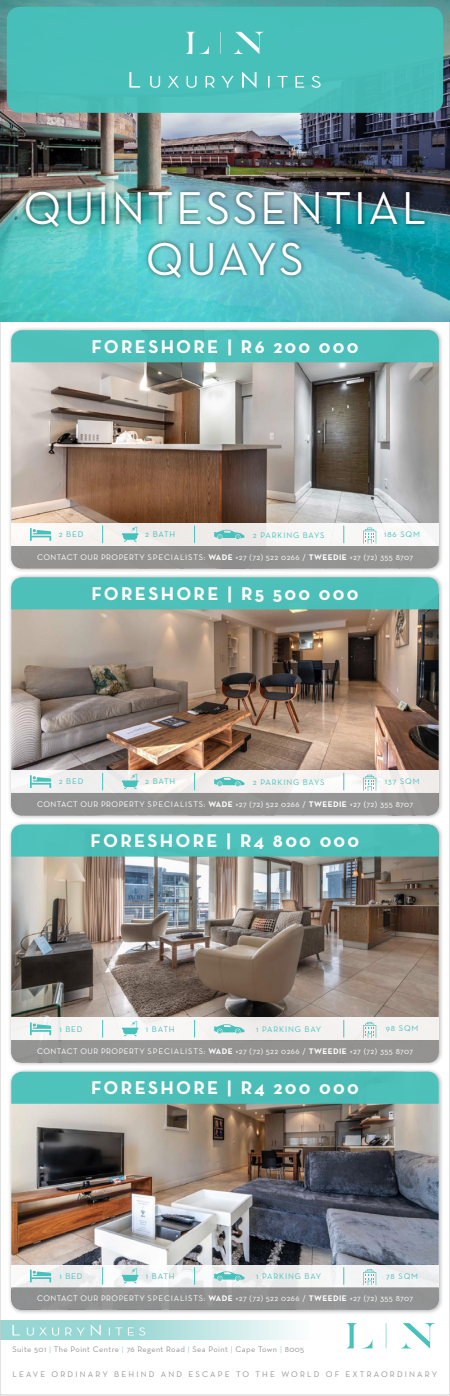
<style>
.page{position:relative;width:450px;height:1396px;background:#fff}
.page>*{position:absolute;margin:0;border:0;box-sizing:border-box;transform-origin:0 0}
.t1{font:46.88px/50.2px "Neutra Text";letter-spacing:.05em;color:#fff;text-align:center}
.t2{font:700 18.75px "Neutra Text";letter-spacing:.12em;color:#fff}
.t3{font:8.32px "Neutra Text";letter-spacing:.26em;color:#949494}
.t4{font:8.32px "Neutra Text";letter-spacing:.1em;color:#47c1bb}
.t5{font:8.25px "Neutra Text";letter-spacing:.05em;color:#fff}
.t6{font:8.25px "Neutra Text";letter-spacing:.1em;color:#47c1bb}
.t7{font:8.25px "Neutra Text";letter-spacing:.045em;color:#949494}
.s1{font-weight:700}
.s2{color:#90d3d0}
</style>
<div class="page">
<svg style="left:346px;top:1323px;width:89px;height:25px"></svg>
<svg style="left:2px;top:1320px;width:294px;height:19px;background:#bbe3e2"></svg>
<svg style="left:12px;top:1324px;width:133px;height:11px"></svg>
<img style="left:0;top:0;width:450px;height:321px">
<div style="left:7px;top:7px;width:436px;height:106px;background:#47c1bb;border-radius:13px"></div>
<svg style="left:129px;top:72px;width:192px;height:16px"></svg>
<svg style="left:186px;top:32px;width:78px;height:22px"></svg>
<div style="left:21px;top:187px;width:408px;height:95px;background:#000;opacity:.6"></div>
<div style="left:8px;top:326px;width:436px;height:247px;background:#000;opacity:.3"></div>
<img style="left:11px;top:362px;width:428px;height:161px">
<div style="left:11px;top:330px;width:428px;height:32px;background:#4cc0ba"></div>
<div style="left:11px;top:523px;width:428px;height:22px;background:linear-gradient(to right,#f5f0ed,#f4f5f5)"></div>
<svg style="left:11px;top:526px;width:428px;height:42px"></svg>
<div style="left:7px;top:573px;width:436px;height:247px;background:#000;opacity:.3"></div>
<img style="left:11px;top:609px;width:428px;height:161px">
<div style="left:11px;top:577px;width:428px;height:32px;background:#4dc0b9"></div>
<div style="left:11px;top:770px;width:428px;height:22px;background:#f2f0ee"></div>
<svg style="left:11px;top:773px;width:428px;height:42px"></svg>
<div style="left:7px;top:820px;width:436px;height:247px;background:#000;opacity:.3"></div>
<img style="left:11px;top:856px;width:428px;height:161px">
<div style="left:11px;top:824px;width:428px;height:32px;background:#4dc0ba"></div>
<div style="left:11px;top:1017px;width:428px;height:23px;background:#f4f2f1"></div>
<svg style="left:11px;top:1020px;width:428px;height:42px"></svg>
<div style="left:7px;top:1067px;width:436px;height:247px;background:#000;opacity:.3"></div>
<img style="left:11px;top:1103px;width:428px;height:161px">
<div style="left:11px;top:1071px;width:428px;height:32px;background:#4cbfb9"></div>
<div style="left:11px;top:1264px;width:428px;height:23px;background:#f2f3f3"></div>
<svg style="left:11px;top:1267px;width:428px;height:42px"></svg>
<h1 class="t1" style="left:24px;top:182px;width:404px">QUINTESSENTIAL<br>QUAYS</h1>
<h2 class="t2" style="left:91px;top:335px;width:269px">FORESHORE | R6 200 000</h2>
<p class="t4" style="left:59px;top:529px;width:26px">2 BED</p>
<p class="t4" style="left:145px;top:529px;width:32px">2 BATH</p>
<p class="t6" style="left:253px;top:530px;width:73px">2 PARKING BAYS</p>
<p class="t6" style="left:384px;top:529px;width:37px">186 SQM</p>
<p class="t5" style="left:37px;top:552px;width:377px">CONTACT OUR PROPERTY SPECIALISTS: <span class="s1">WADE</span> +27 (72) 522 0266 / <span class="s1">TWEEDIE</span> +27 (72) 355 8707</p>
<h2 class="t2" style="left:91px;top:581px;width:269px">FORESHORE | R5 500 000</h2>
<p class="t4" style="left:59px;top:776px;width:26px">2 BED</p>
<p class="t4" style="left:145px;top:776px;width:32px">2 BATH</p>
<p class="t6" style="left:253px;top:777px;width:73px">2 PARKING BAYS</p>
<p class="t6" style="left:385px;top:776px;width:36px">137 SQM</p>
<p class="t5" style="left:37px;top:799px;width:377px">CONTACT OUR PROPERTY SPECIALISTS: <span class="s1">WADE</span> +27 (72) 522 0266 / <span class="s1">TWEEDIE</span> +27 (72) 355 8707</p>
<h2 class="t2" style="left:91px;top:829px;width:270px">FORESHORE | R4 800 000</h2>
<p class="t4" style="left:59px;top:1023px;width:25px">1 BED</p>
<p class="t4" style="left:146px;top:1023px;width:30px">1 BATH</p>
<p class="t6" style="left:256px;top:1024px;width:66px">1 PARKING BAY</p>
<p class="t6" style="left:386px;top:1023px;width:34px">98 SQM</p>
<p class="t5" style="left:37px;top:1046px;width:377px">CONTACT OUR PROPERTY SPECIALISTS: <span class="s1">WADE</span> +27 (72) 522 0266 / <span class="s1">TWEEDIE</span> +27 (72) 355 8707</p>
<h2 class="t2" style="left:91px;top:1076px;width:269px">FORESHORE | R4 200 000</h2>
<p class="t4" style="left:59px;top:1270px;width:25px">1 BED</p>
<p class="t4" style="left:146px;top:1270px;width:30px">1 BATH</p>
<p class="t6" style="left:256px;top:1271px;width:66px">1 PARKING BAY</p>
<p class="t6" style="left:386px;top:1270px;width:33px">78 SQM</p>
<p class="t5" style="left:37px;top:1293px;width:377px">CONTACT OUR PROPERTY SPECIALISTS: <span class="s1">WADE</span> +27 (72) 522 0266 / <span class="s1">TWEEDIE</span> +27 (72) 355 8707</p>
<p class="t7" style="left:12px;top:1344px;width:293px">Suite 501 <span class="s2">|</span> The Point Centre <span class="s2">|</span> 76 Regent Road <span class="s2">|</span> Sea Point <span class="s2">|</span> Cape Town <span class="s2">|</span> 8005</p>
<p class="t3" style="left:12px;top:1368px;width:426px">LEAVE ORDINARY BEHIND AND ESCAPE TO THE WORLD OF EXTRAORDINARY</p>
</div>
